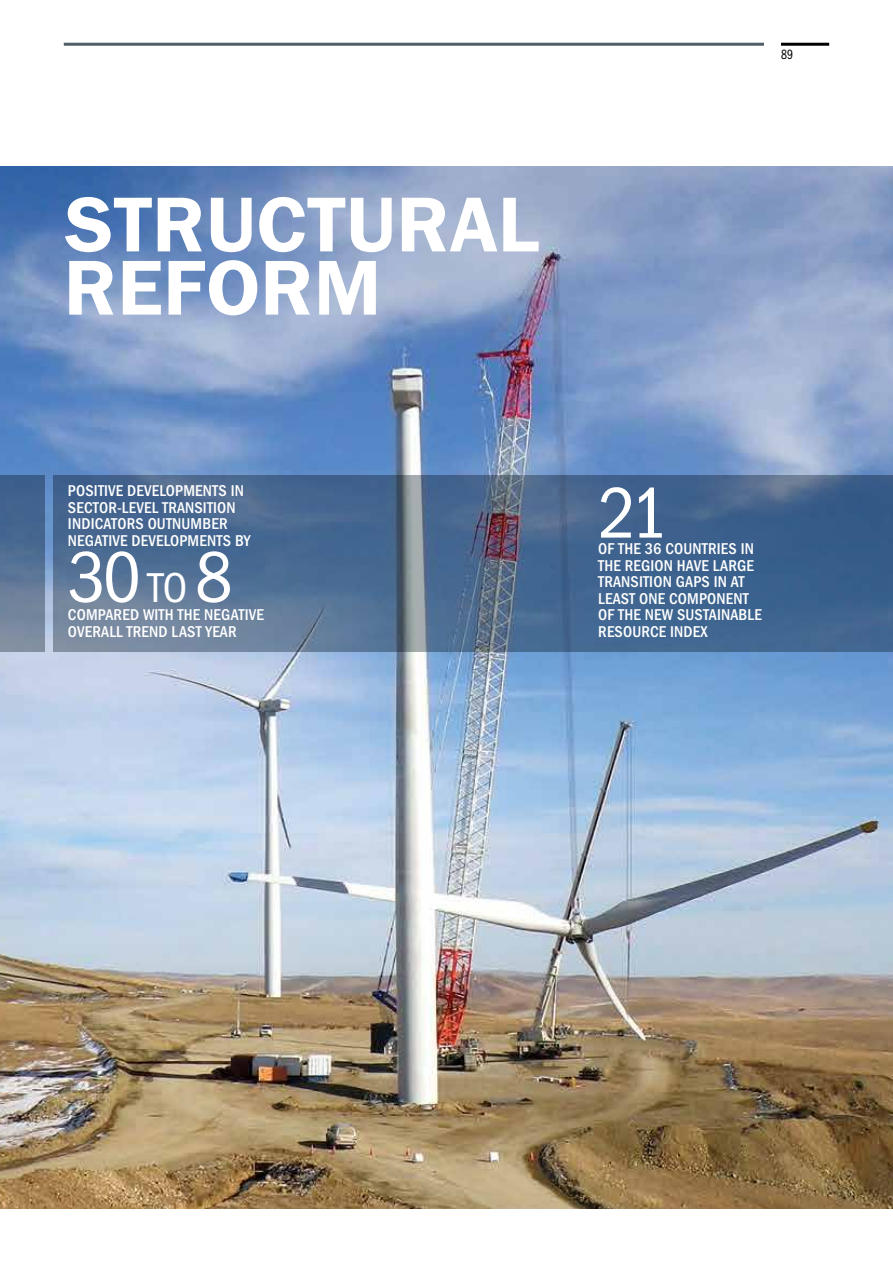
<style>
.page{position:relative;width:893px;height:1263px;background:#fff}
.page>*{position:absolute;margin:0;border:0;box-sizing:border-box;transform-origin:0 0}
.t1{font:78.3px/63.2px "Franklin Gothic Demi ITC";color:#fff}
.t2{font:72px "Franklin Gothic Book Cond ITC";color:#fff}
.t3{font:15.75px/16.5px "Franklin Gothic Medi Cond ITC";letter-spacing:.01em;color:#fff}
.t4{font:13.5px "Franklin Gothic Book Cmp ITC";color:#000}
.s1{font-size:42px}
</style>
<div class="page">
<img style="left:0;top:166px;width:893px;height:1043px">
<hr style="left:781px;top:43px;width:48px;height:3px;background:#000">
<hr style="left:64px;top:43px;width:700px;height:3px;background:#505e65">
<svg style="left:53px;top:475px;width:840px;height:176px;fill:#45668f"></svg>
<div style="left:0;top:475px;width:45px;height:176px;background:linear-gradient(to bottom,#305889,#8290a2)"></div>
<h1 class="t1" style="left:64px;top:195px;width:477px">STRUCTURAL<br>REFORM</h1>
<p class="t4" style="left:781px;top:47px;width:13px">89</p>
<p class="t3" style="left:68px;top:483px;width:184px">POSITIVE DEVELOPMENTS IN<br>SECTOR-LEVEL TRANSITION<br>INDICATORS OUTNUMBER<br>NEGATIVE DEVELOPMENTS BY</p>
<h2 class="t2" style="left:68px;top:535px;width:166px">30 <span class="s1">TO</span> 8</h2>
<p class="t3" style="left:68px;top:607px;width:197px">COMPARED WITH THE NEGATIVE<br>OVERALL TREND LAST YEAR</p>
<h2 class="t2" style="left:598px;top:471px;width:71px">21</h2>
<p class="t3" style="left:598px;top:541px;width:165px">OF THE 36 COUNTRIES IN<br>THE REGION HAVE LARGE<br>TRANSITION GAPS IN AT<br>LEAST ONE COMPONENT<br>OF THE NEW SUSTAINABLE<br>RESOURCE INDEX</p>
</div>
